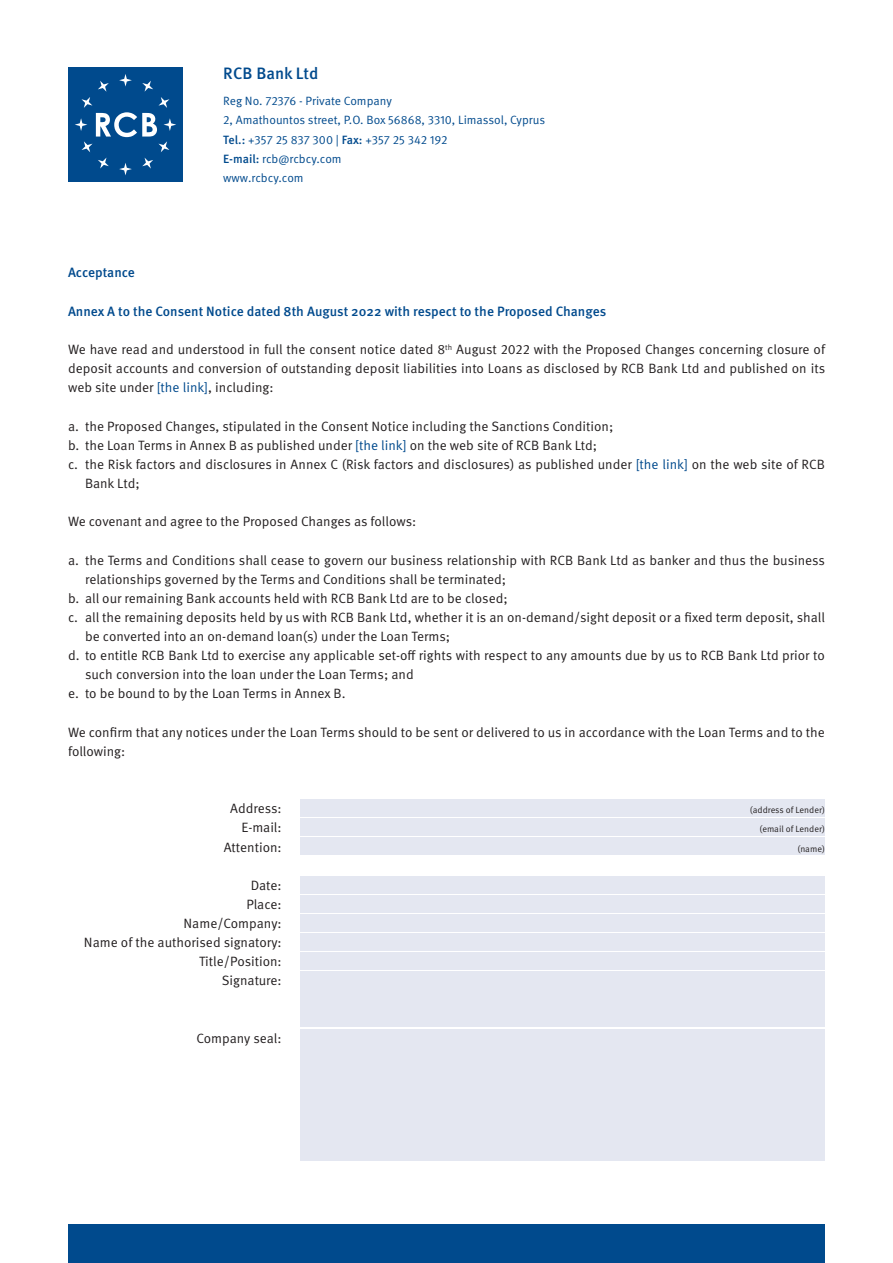
<style>
.page{position:relative;width:893px;height:1263px;background:#fff}
.page>*{position:absolute;margin:0;border:0;box-sizing:border-box;transform-origin:0 0}
.t1{font:500 16.5px "Meta Pro";color:#004a8d}
.TEXT{font:13.5px/19.2px "Meta Pro Norm";color:#231f20}
.PARAGRAPH_HEADER{font:500 13.5px "Meta Pro";color:#004a8d}
.t2{font:12px/19.2px "Meta Pro Norm";color:#004a8d}
.t3{font:9px/19.2px "Meta Pro Norm";color:#231f20;text-align:right}
.s1{font-family:"Meta Pro";font-weight:500}
.s2{color:#004a8d}
</style>
<div class="page">
<div style="left:68px;top:67px;width:115px;height:115px;background:#004a8d"></div>
<svg style="left:119px;top:163px;width:13px;height:12px"></svg>
<svg style="left:98px;top:158px;width:11px;height:11px"></svg>
<svg style="left:142px;top:158px;width:11px;height:11px"></svg>
<svg style="left:75px;top:74px;width:101px;height:78px"></svg>
<div style="left:68px;top:1225px;width:757px;height:38px;background:#004a8d"></div>
<div style="left:301px;top:799px;width:524px;height:18px;background:#e4e7f1"></div>
<div style="left:301px;top:819px;width:524px;height:17px;background:#e4e7f1"></div>
<div style="left:301px;top:838px;width:524px;height:17px;background:#e4e7f1"></div>
<div style="left:301px;top:876px;width:524px;height:17px;background:#e4e7f1"></div>
<div style="left:301px;top:895px;width:524px;height:17px;background:#e4e7f1"></div>
<div style="left:301px;top:914px;width:524px;height:17px;background:#e4e7f1"></div>
<div style="left:301px;top:933px;width:524px;height:17px;background:#e4e7f1"></div>
<div style="left:301px;top:953px;width:524px;height:17px;background:#e4e7f1"></div>
<div style="left:301px;top:972px;width:524px;height:55px;background:#e4e7f1"></div>
<div style="left:301px;top:1029px;width:524px;height:132px;background:#e4e7f1"></div>
<p class="t1" style="left:223px;top:61px;width:97px">RCB Bank Ltd</p>
<p class="t2" style="left:223px;top:91px;width:323px">Reg No. 72376 - Private Company<br>2, Amathountos street, P.O. Box 56868, 3310, Limassol, Cyprus <span class="s1">Tel.:</span> +357 25 837 300 | <span class="s1">Fax:</span> +357 25 342 192<br><span class="s1">E-mail:</span> rcb@rcbcy.com<br>www.rcbcy.com</p>
<p class="PARAGRAPH_HEADER" style="left:68px;top:262px;width:69px">Acceptance</p>
<p class="PARAGRAPH_HEADER" style="left:68px;top:301px;width:540px">Annex A to the Consent Notice dated 8th August 2022 with respect to the Proposed Changes</p>
<p class="TEXT" style="left:68px;top:339px;width:759px;text-align:justify">We have read and understood in full the consent notice dated 8<sup>th</sup> August 2022 with the Proposed Changes concerning closure of deposit accounts and conversion of outstanding deposit liabilities into Loans as disclosed by RCB Bank Ltd and published on its web site under <span class="s2">[the link]</span>, including:</p>
<p class="TEXT" style="left:68px;top:415px;width:547px">a. the Proposed Changes, stipulated in the Consent Notice including the Sanctions Condition;</p>
<p class="TEXT" style="left:68px;top:435px;width:531px">b. the Loan Terms in Annex B as published under <span class="s2">[the link]</span> on the web site of RCB Bank Ltd;</p>
<p class="TEXT" style="left:85px;top:454px;width:741px;text-indent:-17px">c. the Risk factors and disclosures in Annex C (Risk factors and disclosures) as published under <span class="s2">[the link]</span> on the web site of RCB<br>Bank Ltd;</p>
<p class="TEXT" style="left:68px;top:511px;width:350px">We covenant and agree to the Proposed Changes as follows:</p>
<p class="TEXT" style="left:85px;top:549px;width:742px;text-indent:-17px">a. the Terms and Conditions shall cease to govern our business relationship with RCB Bank Ltd as banker and thus the business relationships governed by the Terms and Conditions shall be terminated;</p>
<p class="TEXT" style="left:68px;top:588px;width:441px">b. all our remaining Bank accounts held with RCB Bank Ltd are to be closed;</p>
<p class="TEXT" style="left:85px;top:607px;width:741px;text-indent:-17px">c. all the remaining deposits held by us with RCB Bank Ltd, whether it is an on-demand/sight deposit or a fixed term deposit, shall be converted into an on-demand loan(s) under the Loan Terms;</p>
<p class="TEXT" style="left:85px;top:645px;width:741px;text-indent:-17px">d. to entitle RCB Bank Ltd to exercise any applicable set-off rights with respect to any amounts due by us to RCB Bank Ltd prior to such conversion into the loan under the Loan Terms; and</p>
<p class="TEXT" style="left:68px;top:683px;width:279px">e. to be bound to by the Loan Terms in Annex B.</p>
<p class="TEXT" style="left:68px;top:722px;width:758px">We confirm that any notices under the Loan Terms should to be sent or delivered to us in accordance with the Loan Terms and to the following:</p>
<p class="TEXT" style="left:230px;top:798px;width:53px">Address:</p>
<p class="TEXT" style="left:241px;top:817px;width:42px">E-mail:</p>
<p class="TEXT" style="left:224px;top:836px;width:59px">Attention:</p>
<p class="TEXT" style="left:251px;top:875px;width:33px">Date:</p>
<p class="TEXT" style="left:246px;top:894px;width:37px">Place:</p>
<p class="TEXT" style="left:183px;top:913px;width:100px">Name/Company:</p>
<p class="TEXT" style="left:84px;top:932px;width:199px">Name of the authorised signatory:</p>
<p class="TEXT" style="left:199px;top:951px;width:84px">Title/Position:</p>
<p class="TEXT" style="left:222px;top:970px;width:61px">Signature:</p>
<p class="TEXT" style="left:196px;top:1028px;width:87px">Company seal:</p>
<p class="t3" style="left:750px;top:800px;width:77px">(address of Lender) (email of Lender) (name)</p>
</div>
